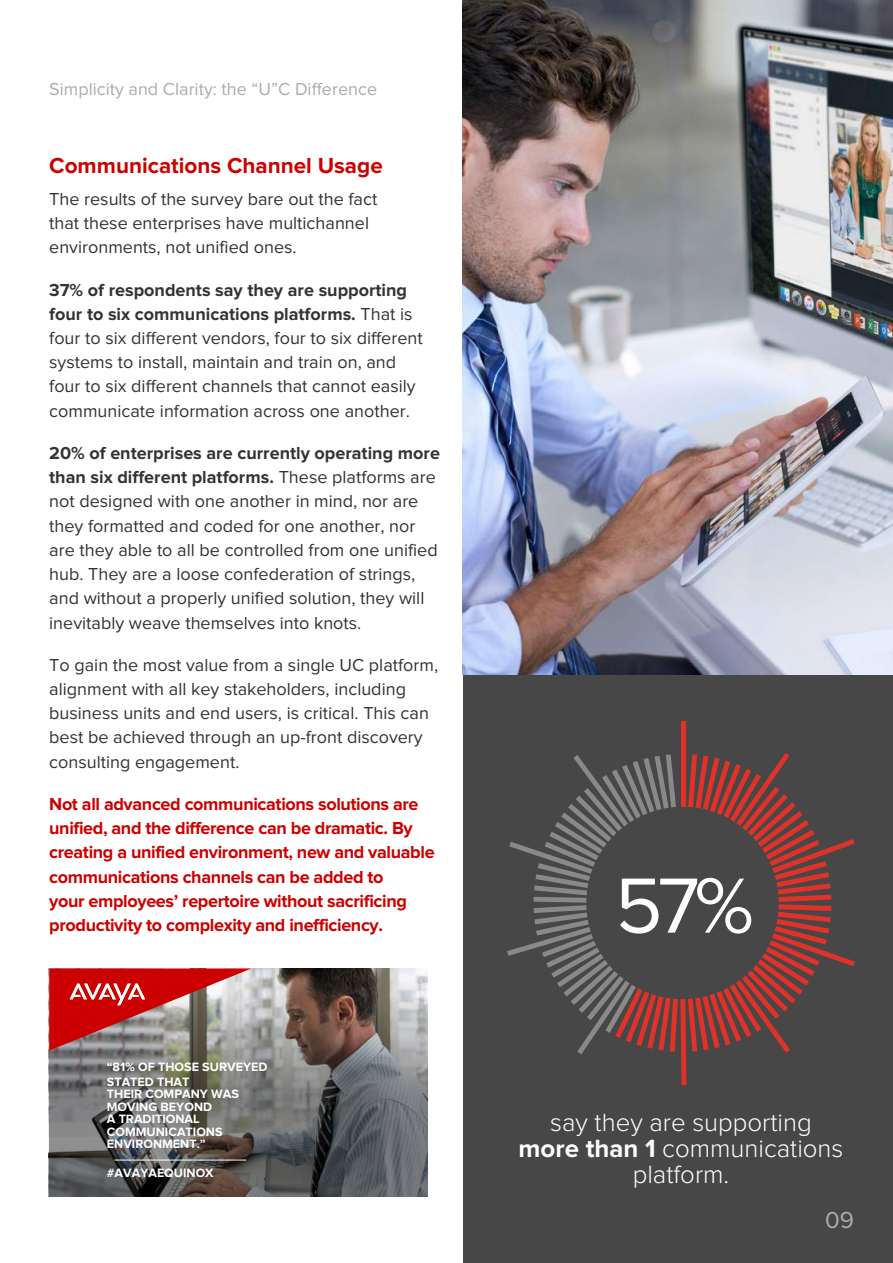
<style>
.page{position:relative;width:893px;height:1263px;background:#fff}
.page>*{position:absolute;margin:0;border:0;box-sizing:border-box;transform-origin:0 0}
.t1{font:81px "Proxima Nova";color:#fff}
.t2{font:300 25.8px/25.8px "Proxima Nova";color:#fff;text-align:center}
.t3{font:24px "Proxima Nova";color:#aaacad}
.t4{font:700 22.5px "Proxima Nova";color:#c00}
.t5{font:18px/24.3px "Proxima Nova";color:#333}
.t6{font:700 18px/24.3px "Proxima Nova";letter-spacing:-.02em;color:#c00}
.t7{font:18px "Proxima Nova";color:#aaacad}
.t8{font:700 12.6px/12.6px "Proxima Nova";color:#fff}
.s1{font-weight:700}
</style>
<div class="page">
<div style="left:463px;top:672px;width:430px;height:591px;background:#474747"></div>
<img style="left:463px;top:0;width:430px;height:675px">
<img style="left:48px;top:968px;width:380px;height:228px">
<svg style="left:49px;top:990px;width:378px;height:206px;background:#6b6968"></svg>
<svg style="left:49px;top:968px;width:202px;height:82px;background:#b95a58"></svg>
<hr style="left:114px;top:1160px;width:132px;height:1px;background:#fff">
<div style="left:681px;top:721px;width:5px;height:86px;background:#e13229"></div>
<svg style="left:507px;top:753px;width:348px;height:332px"></svg>
<div style="left:681px;top:754px;width:5px;height:53px;background:#e13229"></div>
<p class="t7" style="left:49px;top:81px;width:329px">Simplicity and Clarity: the “U”C Difference</p>
<p class="t4" style="left:49px;top:155px;width:335px">Communications Channel Usage</p>
<p class="t5" style="left:49px;top:188px;width:330px">The results of the survey bare out the fact that these enterprises have multichannel environments, not unified ones.</p>
<p class="t5" style="left:49px;top:278px;width:375px"><span class="s1">37% of respondents say they are supporting four to six communications platforms.</span> That is four to six different vendors, four to six different systems to install, maintain and train on, and four to six different channels that cannot easily communicate information across one another.</p>
<p class="t5" style="left:49px;top:442px;width:392px"><span class="s1">20% of enterprises are currently operating more than six different platforms.</span> These platforms are not designed with one another in mind, nor are they formatted and coded for one another, nor are they able to all be controlled from one unified hub. They are a loose confederation of strings, and without a properly unified solution, they will inevitably weave themselves into knots.</p>
<p class="t5" style="left:49px;top:653px;width:390px">To gain the most value from a single UC platform, alignment with all key stakeholders, including business units and end users, is critical. This can best be achieved through an up-front discovery consulting engagement.</p>
<p class="t6" style="left:49px;top:792px;width:387px">Not all advanced communications solutions are unified, and the difference can be dramatic. By creating a unified environment, new and valuable communications channels can be added to<br>your employees’ repertoire without sacrificing productivity to complexity and inefficiency.</p>
<p class="t8" style="left:107px;top:1060px;width:162px;line-height:14.5px">“81% OF THOSE SURVEYED<br>STATED THAT</p>
<p class="t8" style="left:107px;top:1088px;width:134px">THEIR COMPANY WAS<br>MOVING BEYOND<br>A TRADITIONAL<br>COMMUNICATIONS<br>ENVIRONMENT.”</p>
<p class="t8" style="left:107px;top:1167px;width:108px">#AVAYAEQUINOX</p>
<h1 class="t1" style="left:615px;top:869px;width:141px">57%</h1>
<h2 class="t2" style="left:519px;top:1111px;width:326px">say they are supporting <span class="s1">more than 1</span> communications platform.</h2>
<h3 class="t3" style="left:825px;top:1209px;width:30px">09</h3>
</div>
